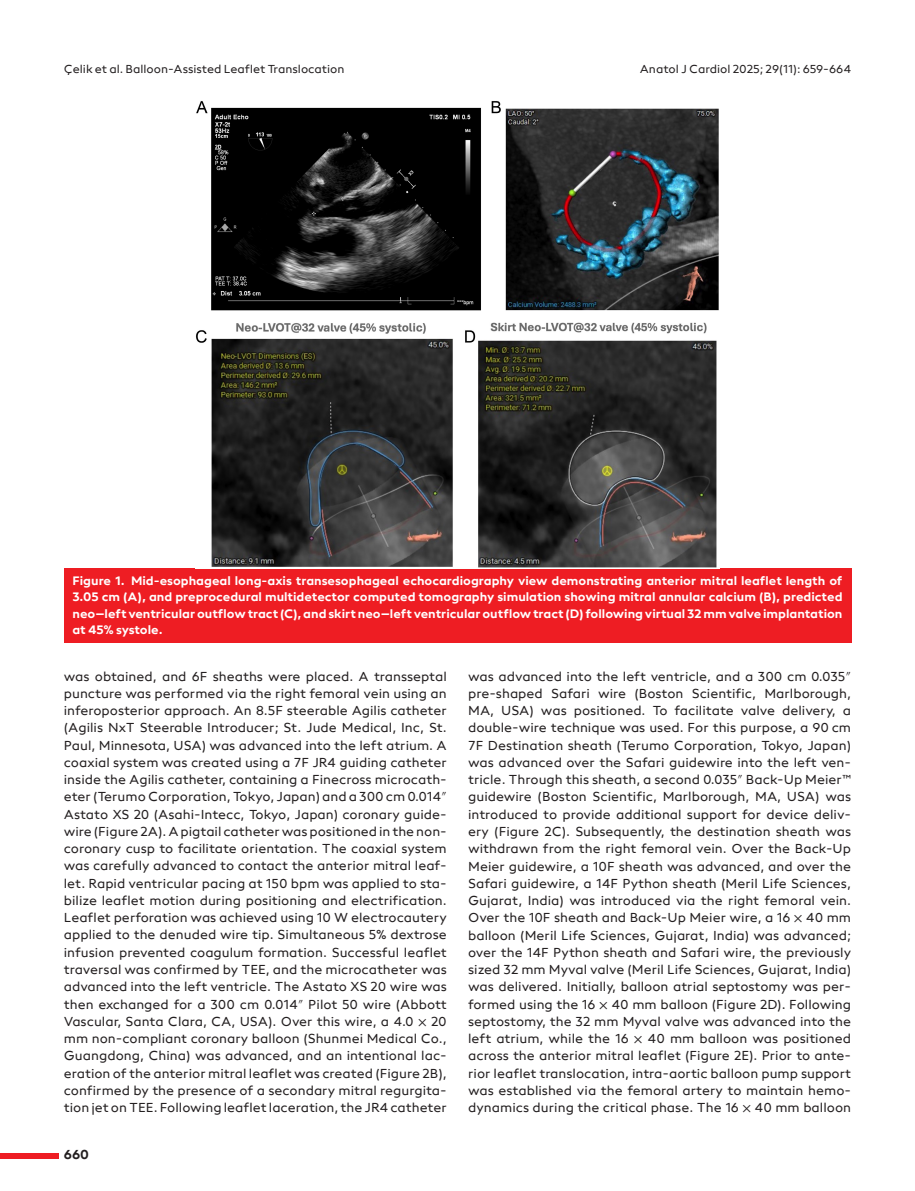
<style>
.page{position:relative;width:915px;height:1191px;background:#fff}
.page>*{position:absolute;margin:0;border:0;box-sizing:border-box;transform-origin:0 0}
.t1{font:13.5px/17.2px "neue Radial A Regular";color:#231f20;text-align:justify}
.t2{font:13.5px "neue Radial A Bold";color:#231f20}
.t3{font:12.75px/16.5px "neue Radial A Bold";color:#fff;text-align:justify}
.t4{font:12px "neue Radial A Regular";color:#231f20}
.s1{font-family:"STIX General"}
</style>
<div class="page">
<div style="left:0;top:1152px;width:58px;height:6px;background:#ee1d23"></div>
<div style="left:64px;top:568px;width:786px;height:74px;background:#ee1d23"></div>
<img style="left:196px;top:101px;width:523px;height:467px">
<p class="t4" style="left:64px;top:61px;width:282px">Çelik et al. Balloon-Assisted Leaflet Translocation</p>
<p class="t4" style="left:639px;top:61px;width:213px">Anatol J Cardiol 2025; 29(11): 659-664</p>
<p class="t3" style="left:72px;top:572px;width:771px">Figure 1. Mid-esophageal long-axis transesophageal echocardiography view demonstrating anterior mitral leaflet length of 3.05 cm (A), and preprocedural multidetector computed tomography simulation showing mitral annular calcium (B), predicted neo–left ventricular outflow tract (C), and skirt neo–left ventricular outflow tract (D) following virtual 32 mm valve implantation at 45% systole.</p>
<p class="t1" style="left:64px;top:667px;width:384px">was obtained, and 6F sheaths were placed. A transseptal puncture was performed via the right femoral vein using an inferoposterior approach. An 8.5F steerable Agilis catheter (Agilis NxT Steerable Introducer; St. Jude Medical, Inc, St.<br>Paul, Minnesota, USA) was advanced into the left atrium. A coaxial system was created using a 7F JR4 guiding catheter inside the Agilis catheter, containing a Finecross microcath&shy;eter (Terumo Corporation, Tokyo, Japan) and a 300 cm 0.014<span class="s1">″ </span>Astato XS 20 (Asahi-Intecc, Tokyo, Japan) coronary guide&shy;wire (Figure 2A). A pigtail catheter was positioned in the non&shy;coronary cusp to facilitate orientation. The coaxial system was carefully advanced to contact the anterior mitral leaf&shy;let. Rapid ventricular pacing at 150 bpm was applied to sta&shy;bilize leaflet motion during positioning and electrification.<br>Leaflet perforation was achieved using 10 W electrocautery applied to the denuded wire tip. Simultaneous 5% dextrose infusion prevented coagulum formation. Successful leaflet traversal was confirmed by TEE, and the microcatheter was advanced into the left ventricle. The Astato XS 20 wire was then exchanged for a 300 cm 0.014<span class="s1">″</span> Pilot 50 wire (Abbott Vascular, Santa Clara, CA, USA). Over this wire, a 4.0 <span class="s1">×</span> 20 mm non-compliant coronary balloon (Shunmei Medical Co., Guangdong, China) was advanced, and an intentional lac&shy;eration of the anterior mitral leaflet was created (Figure 2B), confirmed by the presence of a secondary mitral regurgita&shy;tion jet on TEE. Following leaflet laceration, the JR4 catheter</p>
<p class="t1" style="left:468px;top:667px;width:384px">was advanced into the left ventricle, and a 300 cm 0.035<span class="s1">″ </span>pre-shaped Safari wire (Boston Scientific, Marlborough, MA, USA) was positioned. To facilitate valve delivery, a double-wire technique was used. For this purpose, a 90 cm 7F Destination sheath (Terumo Corporation, Tokyo, Japan) was advanced over the Safari guidewire into the left ven&shy;tricle. Through this sheath, a second 0.035<span class="s1">″</span> Back-Up Meier™ guidewire (Boston Scientific, Marlborough, MA, USA) was introduced to provide additional support for device deliv&shy;ery (Figure 2C). Subsequently, the destination sheath was withdrawn from the right femoral vein. Over the Back-Up Meier guidewire, a 10F sheath was advanced, and over the Safari guidewire, a 14F Python sheath (Meril Life Sciences, Gujarat, India) was introduced via the right femoral vein.<br>Over the 10F sheath and Back-Up Meier wire, a 16 <span class="s1">×</span> 40 mm balloon (Meril Life Sciences, Gujarat, India) was advanced; over the 14F Python sheath and Safari wire, the previously sized 32 mm Myval valve (Meril Life Sciences, Gujarat, India) was delivered. Initially, balloon atrial septostomy was per&shy;formed using the 16 <span class="s1">×</span> 40 mm balloon (Figure 2D). Following septostomy, the 32 mm Myval valve was advanced into the left atrium, while the 16 <span class="s1">×</span> 40 mm balloon was positioned across the anterior mitral leaflet (Figure 2E). Prior to ante&shy;rior leaflet translocation, intra-aortic balloon pump support was established via the femoral artery to maintain hemo&shy;dynamics during the critical phase. The 16 <span class="s1">×</span> 40 mm balloon</p>
<p class="t2" style="left:64px;top:1146px;width:27px">660</p>
</div>
